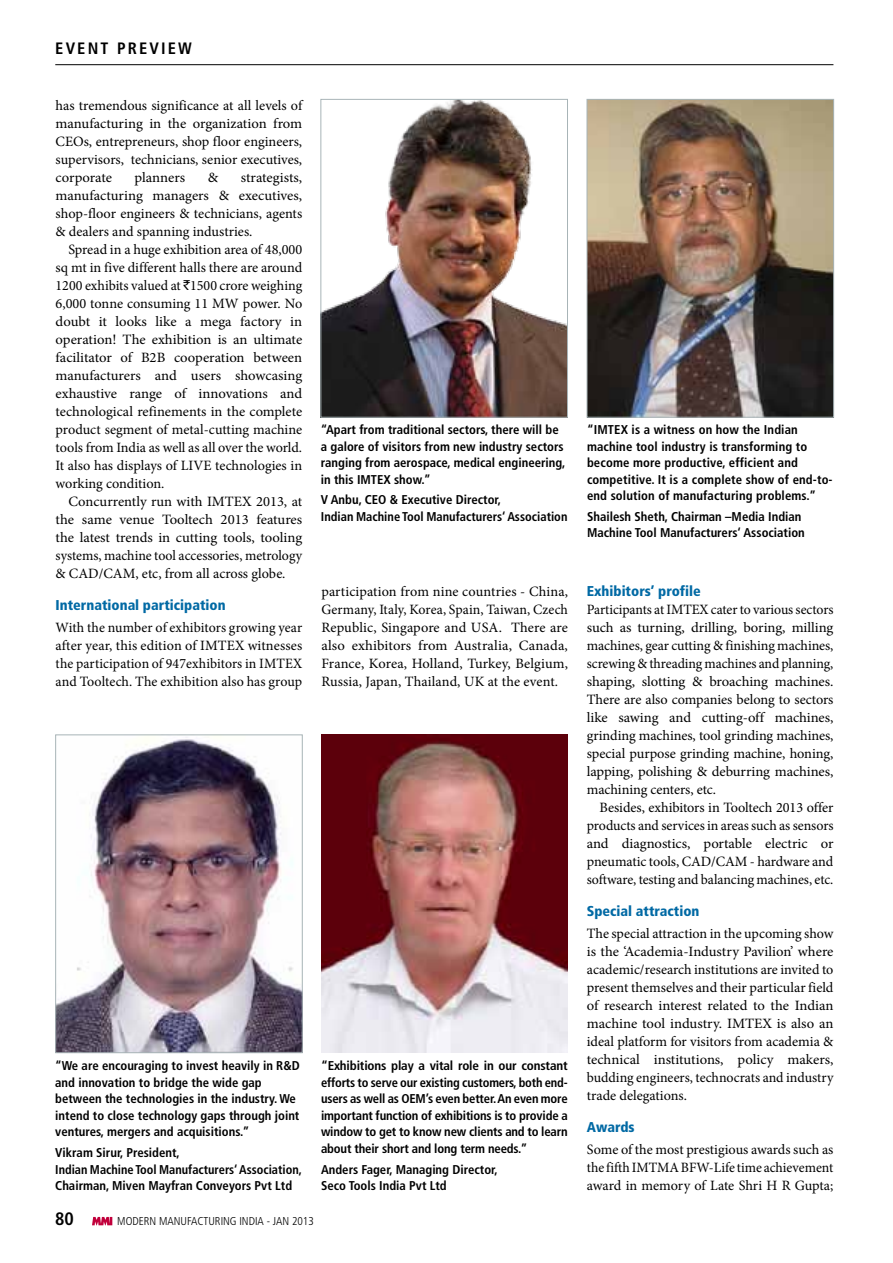
<style>
.page{position:relative;width:893px;height:1263px;background:#fff}
.page>*{position:absolute;margin:0;border:0;box-sizing:border-box;transform-origin:0 0}
.t1{font:700 condensed 18px "Frutiger LT Std";color:#000}
.t2{font:700 condensed 16.5px "Frutiger LT Std";letter-spacing:.13em;color:#000}
.t3{font:14.25px/18px "Minion Pro";color:#000;text-align:justify}
.t4{font:900 condensed 14.25px "Frutiger LT Std";color:#0069a4}
.t5{font:700 condensed 12.75px/16.5px "Frutiger LT Std";color:#000}
.t6{font:300 condensed 11.4px "Frutiger LT Std";color:#000}
.s1{font-family:"Rupee Foradian";font-size:13.5px}
</style>
<div class="page">
<hr style="left:55px;top:64px;width:778px;height:1px;background:#000">
<svg style="left:92px;top:1217px;width:20px;height:8px"></svg>
<img style="left:322px;top:101px;width:244px;height:315px">
<div style="left:320px;top:99px;width:248px;height:319px;border:1px solid #a8b4b7"></div>
<img style="left:57px;top:737px;width:244px;height:314px">
<div style="left:55px;top:734px;width:248px;height:319px;border:1px solid #a8b4b7"></div>
<img style="left:589px;top:101px;width:243px;height:315px">
<div style="left:587px;top:99px;width:247px;height:319px;border:1px solid #a8b4b7"></div>
<img style="left:321px;top:734px;width:247px;height:318px">
<p class="t2" style="left:55px;top:38px;width:138px">Event Preview</p>
<p class="t3" style="left:56px;top:97px;width:248px">has tremendous significance at all levels of manufacturing in the organization from CEOs, entrepreneurs, shop floor engineers, supervisors, technicians, senior executives, corporate</p>
<p class="t3" style="left:135px;top:169px;width:52px">planners</p>
<p class="t3" style="left:208px;top:169px;width:12px">&amp;</p>
<p class="t3" style="left:56px;top:169px;width:248px;text-indent:185px">strategists, manufacturing managers &amp; executives, shop-floor engineers &amp; technicians, agents &amp; dealers and spanning industries.</p>
<p class="t3" style="left:56px;top:241px;width:248px;text-indent:13px">Spread in a huge exhibition area of 48,000 sq mt in five different halls there are around 1200 exhibits valued at <span class="s1">`</span>1500 crore weighing 6,000 tonne consuming 11 MW power. No doubt it looks like a mega factory in operation! The exhibition is an ultimate facilitator of B2B cooperation between manufacturers and users showcasing exhaustive range of innovations and technological refinements in the complete product segment of metal-cutting machine tools from India as well as all over the world.<br>It also has displays of LIVE technologies in working condition.</p>
<p class="t3" style="left:56px;top:493px;width:248px;text-indent:13px">Concurrently run with IMTEX 2013, at the same venue Tooltech 2013 features the latest trends in cutting tools, tooling systems, machine tool accessories, metrology &amp; CAD/CAM, etc, from all across globe.</p>
<p class="t4" style="left:56px;top:597px;width:171px">International participation</p>
<p class="t3" style="left:56px;top:619px;width:248px">With the number of exhibitors growing year after year, this edition of IMTEX witnesses the participation of 947exhibitors in IMTEX and Tooltech. The exhibition also has group</p>
<p class="t5" style="left:321px;top:421px;width:246px">“Apart from traditional sectors, there will be a galore of visitors from new industry sectors ranging from aerospace, medical engineering, in this IMTEX show.”</p>
<p class="t5" style="left:321px;top:492px;width:248px">V Anbu, CEO &amp; Executive Director,<br>Indian Machine Tool Manufacturers‘ Association</p>
<p class="t3" style="left:321px;top:583px;width:248px">participation from nine countries - China, Germany, Italy, Korea, Spain, Taiwan, Czech Republic, Singapore and USA. There are also exhibitors from Australia, Canada, France, Korea, Holland, Turkey, Belgium, Russia, Japan, Thailand, UK at the event.</p>
<p class="t5" style="left:55px;top:1058px;width:246px">“We are encouraging to invest heavily in R&amp;D and innovation to bridge the wide gap between the technologies in the industry. We intend to close technology gaps through joint ventures, mergers and acquisitions.”</p>
<p class="t5" style="left:55px;top:1144px;width:248px">Vikram Sirur, President,<br>Indian Machine Tool Manufacturers‘ Association,<br>Chairman, Miven Mayfran Conveyors Pvt Ltd</p>
<p class="t5" style="left:321px;top:1058px;width:248px;text-align:justify">“Exhibitions play a vital role in our constant efforts to serve our existing customers, both end&shy;users as well as OEM’s even better. An even more important function of exhibitions is to provide a window to get to know new clients and to learn about their short and long term needs.”</p>
<p class="t5" style="left:321px;top:1161px;width:178px">Anders Fager, Managing Director,<br>Seco Tools India Pvt Ltd</p>
<p class="t1" style="left:55px;top:1208px;width:20px">80</p>
<p class="t6" style="left:117px;top:1215px;width:198px">MODERN MANUFACTURING INDIA - JAN 2013</p>
<p class="t5" style="left:587px;top:421px;width:247px">“IMTEX is a witness on how the Indian machine tool industry is transforming to become more productive, efficient and competitive. It is a complete show of end-to&shy;end solution of manufacturing problems.”</p>
<p class="t5" style="left:587px;top:508px;width:219px">Shailesh Sheth, Chairman –Media Indian<br>Machine Tool Manufacturers‘ Association</p>
<p class="t4" style="left:587px;top:582px;width:115px">Exhibitors’ profile</p>
<p class="t3" style="left:587px;top:601px;width:248px">Participants at IMTEX cater to various sectors such as turning, drilling, boring, milling machines, gear cutting &amp; finishing machines, screwing &amp; threading machines and planning, shaping, slotting &amp; broaching machines.<br>There are also companies belong to sectors like sawing and cutting-off machines, grinding machines, tool grinding machines, special purpose grinding machine, honing, lapping, polishing &amp; deburring machines, machining centers, etc.</p>
<p class="t3" style="left:587px;top:799px;width:248px;text-indent:13px">Besides, exhibitors in Tooltech 2013 offer products and services in areas such as sensors and diagnostics, portable electric or pneumatic tools, CAD/CAM - hardware and software, testing and balancing machines, etc.</p>
<p class="t4" style="left:587px;top:903px;width:114px">Special attraction</p>
<p class="t3" style="left:587px;top:925px;width:248px">The special attraction in the upcoming show is the ‘Academia-Industry Pavilion’ where academic/research institutions are invited to present themselves and their particular field of research interest related to the Indian machine tool industry. IMTEX is also an ideal platform for visitors from academia &amp; technical institutions, policy makers, budding engineers, technocrats and industry trade delegations.</p>
<p class="t4" style="left:587px;top:1119px;width:49px">Awards</p>
<p class="t3" style="left:587px;top:1141px;width:248px">Some of the most prestigious awards such as the fifth IMTMA BFW-Life time achievement award in memory of Late Shri H R Gupta;</p>
</div>
